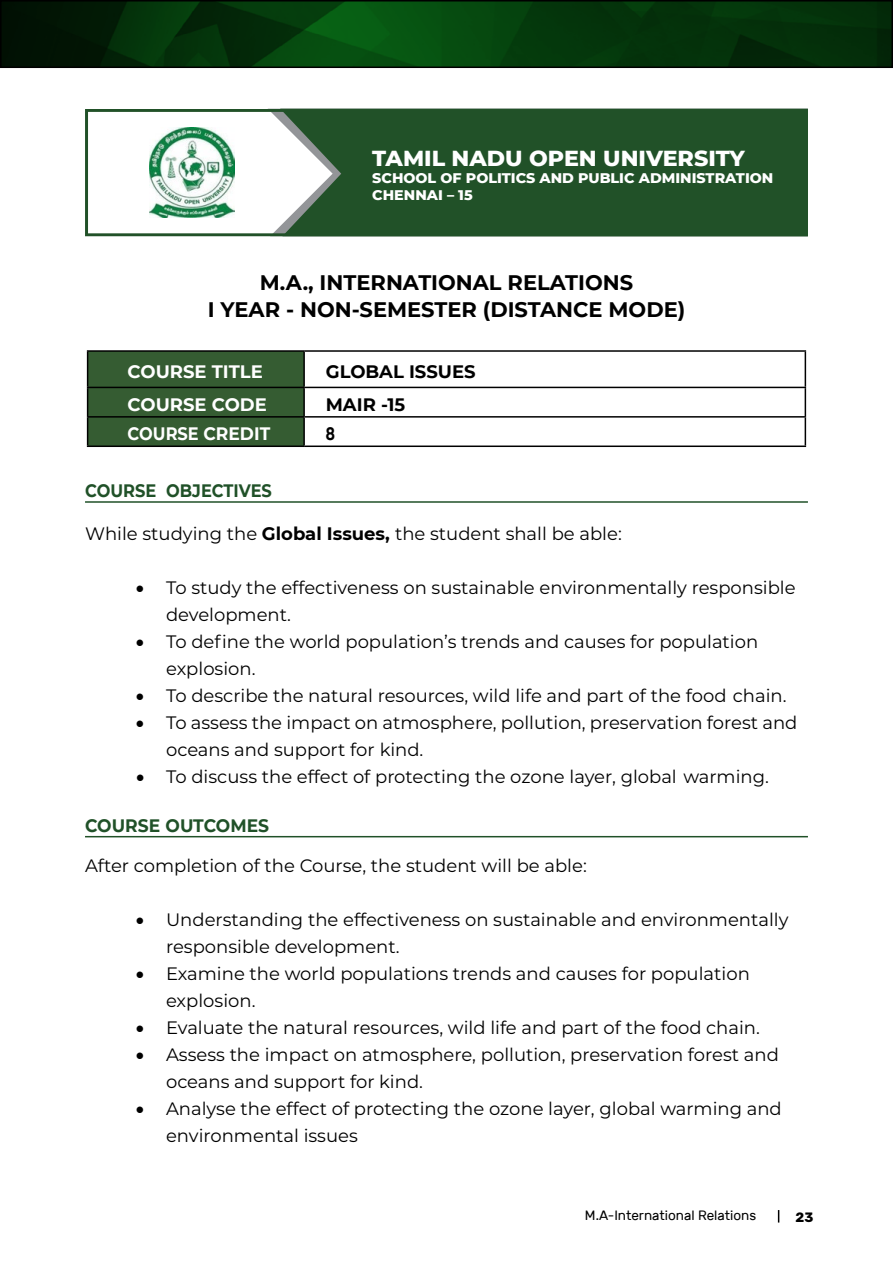
<style>
.page{position:relative;width:893px;height:1263px;background:#fff}
.page>*{position:absolute;margin:0;border:0;box-sizing:border-box;transform-origin:0 0}
.t1{font:800 22.2px "Montserrat";color:#fff}
.t2{font:700 21px/27px "Montserrat";color:#000;text-align:center}
.t3{font:18px/27px "Montserrat";color:#000}
.t4{font:700 18px "Montserrat";color:#fff}
.t5{font:700 18px "Montserrat";color:#000}
.t6{font:700 18px "Montserrat";color:#205128;scale:.9 1}
.t7{font:700 18px "Montserrat";color:#205128;scale:.95 1}
.t8{font:700 18px "Montserrat";color:#fff;scale:.9 1}
.t9{font:700 18px "Montserrat";color:#000;scale:.77 1}
.t10{font:800 14.25px/17.1px "Montserrat";color:#fff}
.t11{font:13.5px "Rubik";color:#000}
.t12{font:700 13.5px "Rubik";color:#000}
.s1{font-weight:700}
</style>
<div class="page">
<img style="left:3px;top:3px;width:887px;height:62px">
<div style="left:0;top:0;width:893px;height:68px;border:2px solid #000"></div>
<svg style="left:778px;top:1210px;width:1px;height:12px"></svg>
<hr style="left:85px;top:501px;width:723px;height:2px;background:#205128">
<hr style="left:85px;top:836px;width:723px;height:1px;background:#205128">
<svg style="left:85px;top:109px;width:723px;height:127px;fill:#215128"></svg>
<hr style="left:87px;top:350px;width:217px;height:2px;background:#000">
<hr style="left:304px;top:350px;width:502px;height:2px;background:#000">
<hr style="left:303px;top:352px;width:2px;height:35px;background:#000">
<hr style="left:805px;top:352px;width:1px;height:35px;background:#000">
<hr style="left:304px;top:387px;width:502px;height:1px;background:#000">
<hr style="left:303px;top:388px;width:2px;height:28px;background:#000">
<svg style="left:87px;top:351px;width:217px;height:94px;background:#32572f"></svg>
<hr style="left:304px;top:416px;width:502px;height:2px;background:#000">
<hr style="left:303px;top:418px;width:2px;height:27px;background:#000">
<svg style="left:805px;top:388px;width:1px;height:57px"></svg>
<hr style="left:87px;top:445px;width:217px;height:2px;background:#000">
<hr style="left:304px;top:445px;width:502px;height:2px;background:#000">
<p class="t1" style="left:372px;top:142px;width:374px">TAMIL NADU OPEN UNIVERSITY</p>
<p class="t10" style="left:372px;top:169px;width:403px">SCHOOL OF POLITICS AND PUBLIC ADMINISTRATION<br>CHENNAI – 15</p>
<p class="t2" style="left:208px;top:268px;width:479px">M.A., INTERNATIONAL RELATIONS<br>I YEAR - NON-SEMESTER (DISTANCE MODE)</p>
<p class="t4" style="left:128px;top:359px;width:137px">COURSE TITLE</p>
<p class="t5" style="left:326px;top:359px;width:151px">GLOBAL ISSUES</p>
<p class="t4" style="left:128px;top:391px;width:141px">COURSE CODE</p>
<p class="t5" style="left:326px;top:391px;width:81px">MAIR -15</p>
<p class="t8" style="left:128px;top:421px;width:160px">COURSE CREDIT</p>
<p class="t9" style="left:326px;top:421px;width:13px">8</p>
<p class="t6" style="left:85px;top:478px;width:209px">COURSE OBJECTIVES</p>
<p class="t3" style="left:85px;top:519px;width:538px">While studying the <span class="s1">Global Issues,</span> the student shall be able:</p>
<p class="t3" style="left:166px;top:573px;width:631px;text-indent:-30px">• To study the effectiveness on sustainable environmentally responsible development.</p>
<p class="t3" style="left:166px;top:627px;width:594px;text-indent:-30px">• To define the world population’s trends and causes for population explosion.</p>
<p class="t3" style="left:136px;top:681px;width:652px">• To describe the natural resources, wild life and part of the food chain.</p>
<p class="t3" style="left:166px;top:708px;width:633px;text-indent:-30px">• To assess the impact on atmosphere, pollution, preservation forest and oceans and support for kind.</p>
<p class="t3" style="left:136px;top:762px;width:634px">• To discuss the effect of protecting the ozone layer, global warming.</p>
<p class="t7" style="left:85px;top:812px;width:195px">COURSE OUTCOMES</p>
<p class="t3" style="left:85px;top:851px;width:503px">After completion of the Course, the student will be able:</p>
<p class="t3" style="left:166px;top:905px;width:624px;text-indent:-30px">• Understanding the effectiveness on sustainable and environmentally responsible development.</p>
<p class="t3" style="left:166px;top:959px;width:585px;text-indent:-30px">• Examine the world populations trends and causes for population explosion.</p>
<p class="t3" style="left:136px;top:1013px;width:625px">• Evaluate the natural resources, wild life and part of the food chain.</p>
<p class="t3" style="left:166px;top:1040px;width:614px;text-indent:-30px">• Assess the impact on atmosphere, pollution, preservation forest and oceans and support for kind.</p>
<p class="t3" style="left:166px;top:1094px;width:617px;text-indent:-30px">• Analyse the effect of protecting the ozone layer, global warming and environmental issues</p>
<p class="t11" style="left:585px;top:1208px;width:173px">M.A-International Relations</p>
<p class="t12" style="left:795px;top:1209px;width:19px">23</p>
</div>
